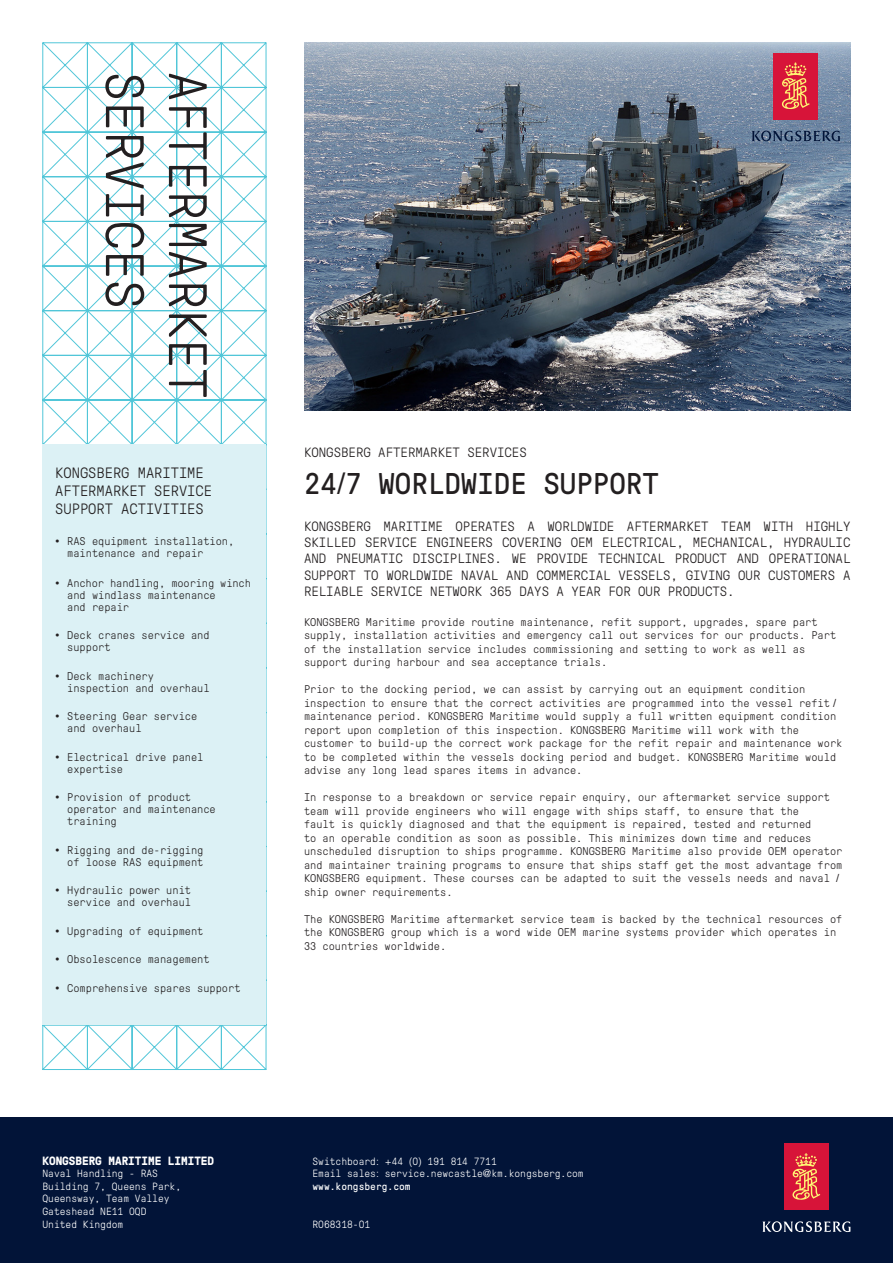
<style>
.page{position:relative;width:893px;height:1263px;background:#fff}
.page>*{position:absolute;margin:0;border:0;box-sizing:border-box;transform-origin:0 0}
.t1{font:300 54px "GT Pressura Pro M Trial";color:#231f20}
.t2{font:30px "GT Pressura Pro M Trial";color:#231f20}
.t3{font:300 15px/18px "GT Pressura Pro M Trial";color:#231f20}
.t4{font:300 13.5px/16.2px "GT Pressura Pro M Trial";color:#231f20;text-align:justify}
.t5{font:700 12px "GT Pressura Pro M Trial";color:#fff}
.t6{font:300 11.25px/13.5px "GT Pressura Pro M Trial";color:#231f20}
.t7{font:300 10.5px "GT Pressura Pro M Trial";color:#fff}
.t8{font:10.5px "GT Pressura Pro M Trial";color:#fff}
.s1{font-family:"Meta Cond Normal LF";font-weight:400}
.s2{font-family:"Arial"}
.s3{font-family:"Arial";font-weight:400}
.s4{font-family:"Helvetica"}
</style>
<div class="page">
<svg style="left:42px;top:42px;width:225px;height:446px"></svg>
<svg style="left:42px;top:488px;width:225px;height:582px"></svg>
<img style="left:304px;top:43px;width:546px;height:367px">
<div style="left:43px;top:444px;width:223px;height:581px;background:#dcf1f5"></div>
<div style="left:774px;top:53px;width:44px;height:66px;background:#d71439"></div>
<svg style="left:782px;top:63px;width:28px;height:46px"></svg>
<svg style="left:752px;top:131px;width:88px;height:10px"></svg>
<div style="left:0;top:1117px;width:893px;height:146px;background:#021438"></div>
<div style="left:784px;top:1144px;width:44px;height:66px;background:#d71439"></div>
<svg style="left:792px;top:1153px;width:28px;height:47px"></svg>
<svg style="left:762px;top:1221px;width:88px;height:11px"></svg>
<p class="t1" style="left:146px;top:72px;width:239px;rotate:90deg">SERVICES</p>
<p class="t1" style="left:209px;top:72px;width:328px;rotate:90deg">AFTERMARKET</p>
<p class="t3" style="left:55px;top:465px;width:150px">KONGSBERG MARITIME</p>
<p class="t3" style="left:55px;top:483px;width:158px">AFTERMARKET SERVICE<br>SUPPORT ACTIVITIES</p>
<p class="t6" style="left:55px;top:535px;width:181px"><span class="s1">•</span> RAS equipment installation,</p>
<p class="t6" style="left:67px;top:547px;width:138px">maintenance and repair</p>
<p class="t6" style="left:67px;top:578px;width:185px;line-height:12px;text-indent:-12px"><span class="s1">•</span> Anchor handling, mooring winch and windlass maintenance</p>
<p class="t6" style="left:67px;top:601px;width:63px">and repair</p>
<p class="t6" style="left:55px;top:630px;width:156px"><span class="s1">•</span> Deck cranes service and</p>
<p class="t6" style="left:67px;top:642px;width:45px">support</p>
<p class="t6" style="left:55px;top:670px;width:100px"><span class="s1">•</span> Deck machinery</p>
<p class="t6" style="left:67px;top:682px;width:144px">inspection and overhaul</p>
<p class="t6" style="left:55px;top:711px;width:143px"><span class="s1">•</span> Steering Gear service</p>
<p class="t6" style="left:67px;top:723px;width:76px">and overhaul</p>
<p class="t6" style="left:55px;top:751px;width:150px"><span class="s1">•</span> Electrical drive panel</p>
<p class="t6" style="left:67px;top:763px;width:57px">expertise</p>
<p class="t6" style="left:55px;top:792px;width:137px"><span class="s1">•</span> Provision of product</p>
<p class="t6" style="left:67px;top:804px;width:150px;line-height:12px">operator and maintenance training</p>
<p class="t6" style="left:55px;top:844px;width:150px"><span class="s1">•</span> Rigging and de-rigging</p>
<p class="t6" style="left:67px;top:856px;width:138px">of loose RAS equipment</p>
<p class="t6" style="left:55px;top:885px;width:137px"><span class="s1">•</span> Hydraulic power unit</p>
<p class="t6" style="left:67px;top:897px;width:125px">service and overhaul</p>
<p class="t6" style="left:55px;top:925px;width:150px"><span class="s1">•</span> Upgrading of equipment</p>
<p class="t6" style="left:55px;top:954px;width:156px"><span class="s1">•</span> Obsolescence management</p>
<p class="t6" style="left:55px;top:982px;width:187px"><span class="s1">•</span> Comprehensive spares support</p>
<p class="t4" style="left:304px;top:445px;width:224px">KONGSBERG AFTERMARKET SERVICES</p>
<p class="t2" style="left:304px;top:472px;width:356px">24<span class="s2">/</span>7 WORLDWIDE SUPPORT</p>
<p class="t4" style="left:304px;top:519px;width:548px">KONGSBERG MARITIME OPERATES A WORLDWIDE AFTERMARKET TEAM WITH HIGHLY SKILLED SERVICE ENGINEERS COVERING OEM ELECTRICAL, MECHANICAL, HYDRAULIC AND PNEUMATIC DISCIPLINES. WE PROVIDE TECHNICAL PRODUCT AND OPERATIONAL SUPPORT TO WORLDWIDE NAVAL AND COMMERCIAL VESSELS, GIVING OUR CUSTOMERS A RELIABLE SERVICE NETWORK 365 DAYS A YEAR FOR OUR PRODUCTS.</p>
<p class="t6" style="left:304px;top:616px;width:534px">KONGSBERG Maritime provide routine maintenance, refit support, upgrades, spare part supply, installation activities and emergency call out services for our products. Part of the installation service includes commissioning and setting to work as well as support during harbour and sea acceptance trials.</p>
<p class="t6" style="left:304px;top:683px;width:540px">Prior to the docking period, we can assist by carrying out an equipment condition inspection to ensure that the correct activities are programmed into the vessel refit <span class="s3">/ </span>maintenance period. KONGSBERG Maritime would supply a full written equipment condition report upon completion of this inspection. KONGSBERG Maritime will work with the customer to build-up the correct work package for the refit repair and maintenance work to be completed within the vessels docking period and budget. KONGSBERG Maritime would advise any long lead spares items in advance.</p>
<p class="t6" style="left:304px;top:791px;width:540px">In response to a breakdown or service repair enquiry, our aftermarket service support team will provide engineers who will engage with ships staff, to ensure that the<br>fault is quickly diagnosed and that the equipment is repaired, tested and returned<br>to an operable condition as soon as possible. This minimizes down time and reduces unscheduled disruption to ships programme. KONGSBERG Maritime also provide OEM operator and maintainer training programs to ensure that ships staff get the most advantage from KONGSBERG equipment. These courses can be adapted to suit the vessels needs and naval <span class="s3">/ </span>ship owner requirements.</p>
<p class="t6" style="left:304px;top:913px;width:540px">The KONGSBERG Maritime aftermarket service team is backed by the technical resources of the KONGSBERG group which is a word wide OEM marine systems provider which operates in<br>33 countries worldwide.</p>
<p class="t5" style="left:43px;top:1155px;width:173px">KONGSBERG MARITIME LIMITED</p>
<p class="t7" style="left:313px;top:1157px;width:186px">Switchboard<span class="s4">: +</span>44 <span class="s4">(</span>0<span class="s4">)</span> 191 814 7711</p>
<p class="t7" style="left:43px;top:1169px;width:117px">Naval Handling – RAS</p>
<p class="t7" style="left:313px;top:1169px;width:273px">Email sales<span class="s4">:</span> service.newcastle<span class="s4">@</span>km.kongsberg.com</p>
<p class="t7" style="left:43px;top:1182px;width:140px">Building 7, Queens Park,</p>
<p class="t8" style="left:313px;top:1182px;width:100px">www.kongsberg.com</p>
<p class="t7" style="left:43px;top:1195px;width:129px">Queensway, Team Valley</p>
<p class="t7" style="left:43px;top:1207px;width:105px">Gateshead NE11 0QD</p>
<p class="t7" style="left:43px;top:1220px;width:82px">United Kingdom</p>
<p class="t7" style="left:313px;top:1220px;width:59px">R068318_01</p>
</div>
